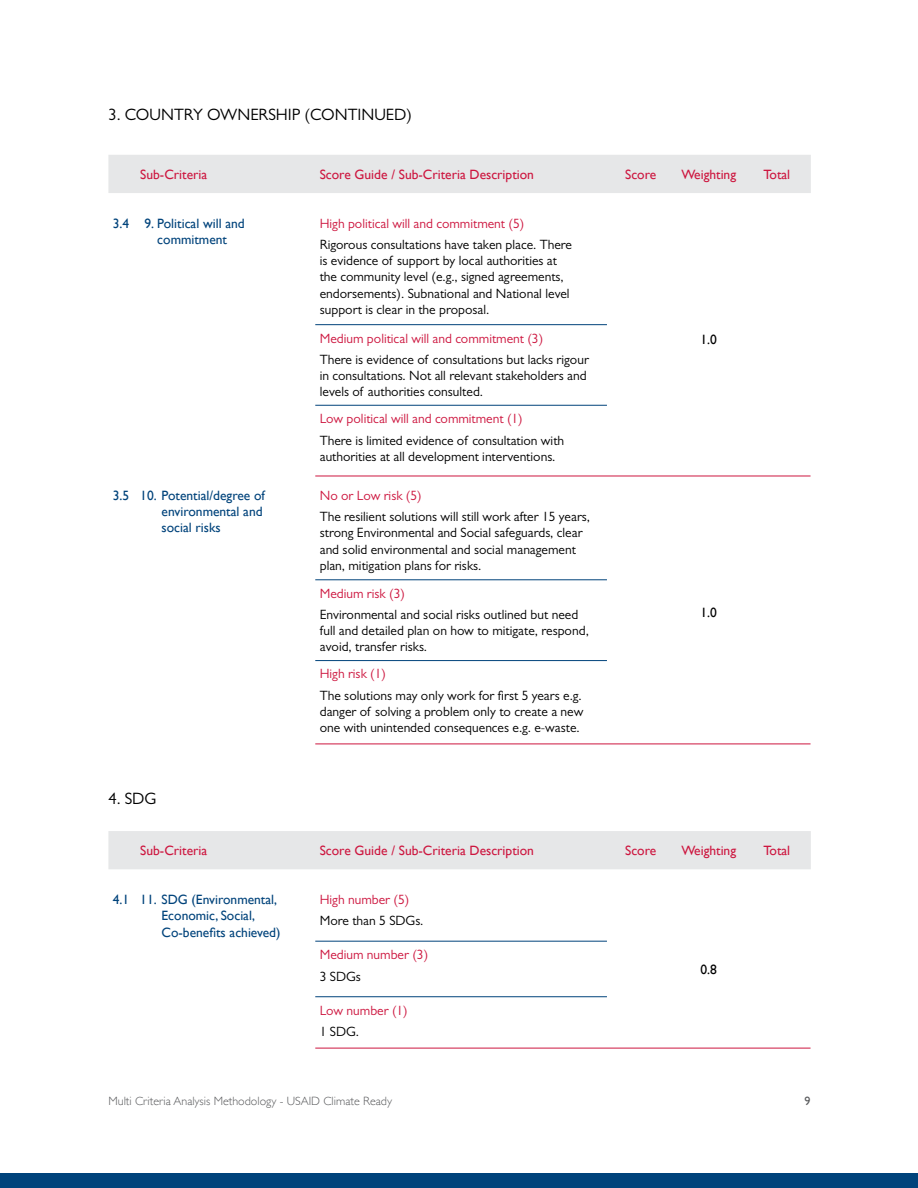
<style>
.page{position:relative;width:918px;height:1188px;background:#fff}
.page>*{position:absolute;margin:0;border:0;box-sizing:border-box;transform-origin:0 0}
.t1{font:16.5px "Gill Sans MT Std";color:#000}
.t2{font:13.5px/16.2px "Gill Sans MT Std";color:#000}
.t3{font:13.5px "Gill Sans MT Std";color:#cd163f}
.t4{font:13.5px/16.2px "Gill Sans";color:#00437b}
.t5{font:13.5px "Gill Sans";color:#cd163f}
.t6{font:13.5px "Gill Sans";color:#000}
.t7{font:300 12px "Gill Sans";color:#58595b}
.t8{font:12px "Gill Sans";color:#58595b}
</style>
<div class="page">
<div style="left:0;top:1174px;width:918px;height:14px;background:#00437b"></div>
<div style="left:108px;top:155px;width:703px;height:38px;background:#e6e7e8"></div>
<div style="left:108px;top:831px;width:703px;height:38px;background:#e6e7e8"></div>
<hr style="left:315px;top:324px;width:292px;height:1px;background:#00437b">
<hr style="left:315px;top:405px;width:292px;height:1px;background:#00437b">
<hr style="left:315px;top:580px;width:292px;height:1px;background:#00437b">
<hr style="left:315px;top:660px;width:292px;height:1px;background:#00437b">
<hr style="left:315px;top:941px;width:292px;height:1px;background:#00437b">
<hr style="left:315px;top:996px;width:292px;height:1px;background:#00437b">
<hr style="left:315px;top:476px;width:496px;height:1px;background:#cd163f">
<hr style="left:315px;top:744px;width:496px;height:1px;background:#cd163f">
<hr style="left:315px;top:1048px;width:496px;height:1px;background:#cd163f">
<p class="t1" style="left:108px;top:104px;width:305px">3. COUNTRY OWNERSHIP (CONTINUED)</p>
<p class="t5" style="left:140px;top:166px;width:68px">Sub-Criteria</p>
<p class="t5" style="left:320px;top:166px;width:216px">Score Guide / Sub-Criteria Description</p>
<p class="t5" style="left:625px;top:166px;width:33px">Score</p>
<p class="t5" style="left:681px;top:166px;width:56px">Weighting</p>
<p class="t5" style="left:763px;top:166px;width:28px">Total</p>
<p class="t4" style="left:157px;top:215px;width:89px;text-indent:-45px">3.4 9. Political will and commitment</p>
<p class="t3" style="left:320px;top:215px;width:206px">High political will and commitment (5)</p>
<p class="t2" style="left:320px;top:236px;width:254px">Rigorous consultations have taken place. There is evidence of support by local authorities at the community level (e.g., signed agreements, endorsements). Subnational and National level support is clear in the proposal.</p>
<p class="t3" style="left:320px;top:330px;width:225px">Medium political will and commitment (3)</p>
<p class="t2" style="left:320px;top:351px;width:271px">There is evidence of consultations but lacks rigour in consultations. Not all relevant stakeholders and levels of authorities consulted.</p>
<p class="t3" style="left:320px;top:411px;width:205px">Low political will and commitment (1)</p>
<p class="t2" style="left:320px;top:432px;width:246px">There is limited evidence of consultation with authorities at all development interventions.</p>
<p class="t6" style="left:701px;top:332px;width:18px">1.0</p>
<p class="t4" style="left:162px;top:487px;width:105px;text-indent:-49px">3.5 10. Potential/degree of environmental and social risks</p>
<p class="t3" style="left:320px;top:487px;width:103px">No or Low risk (5)</p>
<p class="t2" style="left:320px;top:508px;width:272px">The resilient solutions will still work after 15 years, strong Environmental and Social safeguards, clear and solid environmental and social management plan, mitigation plans for risks.</p>
<p class="t3" style="left:320px;top:585px;width:87px">Medium risk (3)</p>
<p class="t2" style="left:320px;top:606px;width:271px">Environmental and social risks outlined but need full and detailed plan on how to mitigate, respond, avoid, transfer risks.</p>
<p class="t3" style="left:320px;top:666px;width:68px">High risk (1)</p>
<p class="t2" style="left:320px;top:687px;width:265px">The solutions may only work for first 5 years e.g. danger of solving a problem only to create a new one with unintended consequences e.g. e-waste.</p>
<p class="t1" style="left:108px;top:789px;width:50px">4. SDG</p>
<p class="t6" style="left:701px;top:604px;width:18px">1.0</p>
<p class="t5" style="left:140px;top:842px;width:68px">Sub-Criteria</p>
<p class="t5" style="left:320px;top:842px;width:216px">Score Guide / Sub-Criteria Description</p>
<p class="t5" style="left:625px;top:842px;width:33px">Score</p>
<p class="t5" style="left:681px;top:842px;width:56px">Weighting</p>
<p class="t5" style="left:763px;top:842px;width:28px">Total</p>
<p class="t4" style="left:162px;top:891px;width:120px;text-indent:-49px">4.1 11. SDG (Environmental,<br>Economic, Social,<br>Co-benefits achieved)</p>
<p class="t3" style="left:320px;top:891px;width:91px">High number (5)</p>
<p class="t6" style="left:701px;top:962px;width:18px">0.8</p>
<p class="t2" style="left:320px;top:913px;width:105px">More than 5 SDGs.</p>
<p class="t3" style="left:320px;top:947px;width:110px">Medium number (3)</p>
<p class="t2" style="left:320px;top:968px;width:43px">3 SDGs</p>
<p class="t3" style="left:320px;top:1002px;width:90px">Low number (1)</p>
<p class="t2" style="left:320px;top:1023px;width:41px">1 SDG.</p>
<p class="t7" style="left:108px;top:1095px;width:285px">Multi Criteria Analysis Methodology - USAID Climate Ready</p>
<p class="t8" style="left:805px;top:1094px;width:7px">9</p>
</div>
